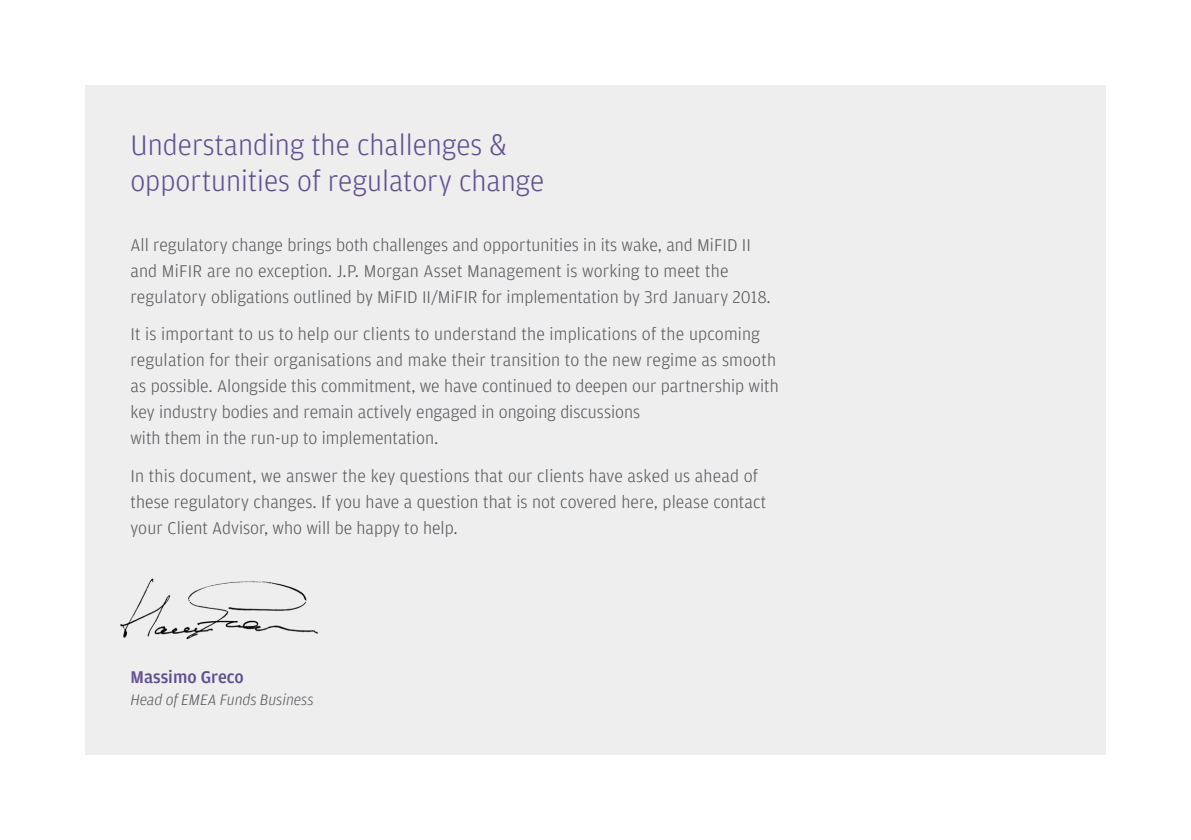
<style>
.page{position:relative;width:1191px;height:840px;background:#fff}
.page>*{position:absolute;margin:0;border:0;box-sizing:border-box;transform-origin:0 0}
.Header_1{font:300 30px/36px "Amplitude";color:#604f90}
.Bodycopy{font:300 18px/26px "Amplitude";color:#57585a}
.Bodycopy-2{font:500 18px "Amplitude";color:#604f90}
.Bodycopy-3{font:italic 300 16px "Amplitude";color:#57585a}
</style>
<div class="page">
<div style="left:85px;top:85px;width:1021px;height:669px;background:#eeeeef"></div>
<img style="left:120px;top:578px;width:199px;height:62px">
<p class="Header_1" style="left:130px;top:126px;width:415px">Understanding the challenges &amp; opportunities of regulatory change</p>
<p class="Bodycopy" style="left:130px;top:231px;width:642px">All regulatory change brings both challenges and opportunities in its wake, and MiFID II and MiFIR are no exception. J.P. Morgan Asset Management is working to meet the regulatory obligations outlined by MiFID II/MiFIR for implementation by 3rd January 2018.</p>
<p class="Bodycopy" style="left:130px;top:320px;width:650px">It is important to us to help our clients to understand the implications of the upcoming regulation for their organisations and make their transition to the new regime as smooth as possible. Alongside this commitment, we have continued to deepen our partnership with key industry bodies and remain actively engaged in ongoing discussions<br>with them in the run-up to implementation.</p>
<p class="Bodycopy" style="left:130px;top:462px;width:637px">In this document, we answer the key questions that our clients have asked us ahead of these regulatory changes. If you have a question that is not covered here, please contact your Client Advisor, who will be happy to help.</p>
<p class="Bodycopy-2" style="left:130px;top:665px;width:115px">Massimo Greco</p>
<p class="Bodycopy-3" style="left:130px;top:691px;width:185px">Head of EMEA Funds Business</p>
</div>
